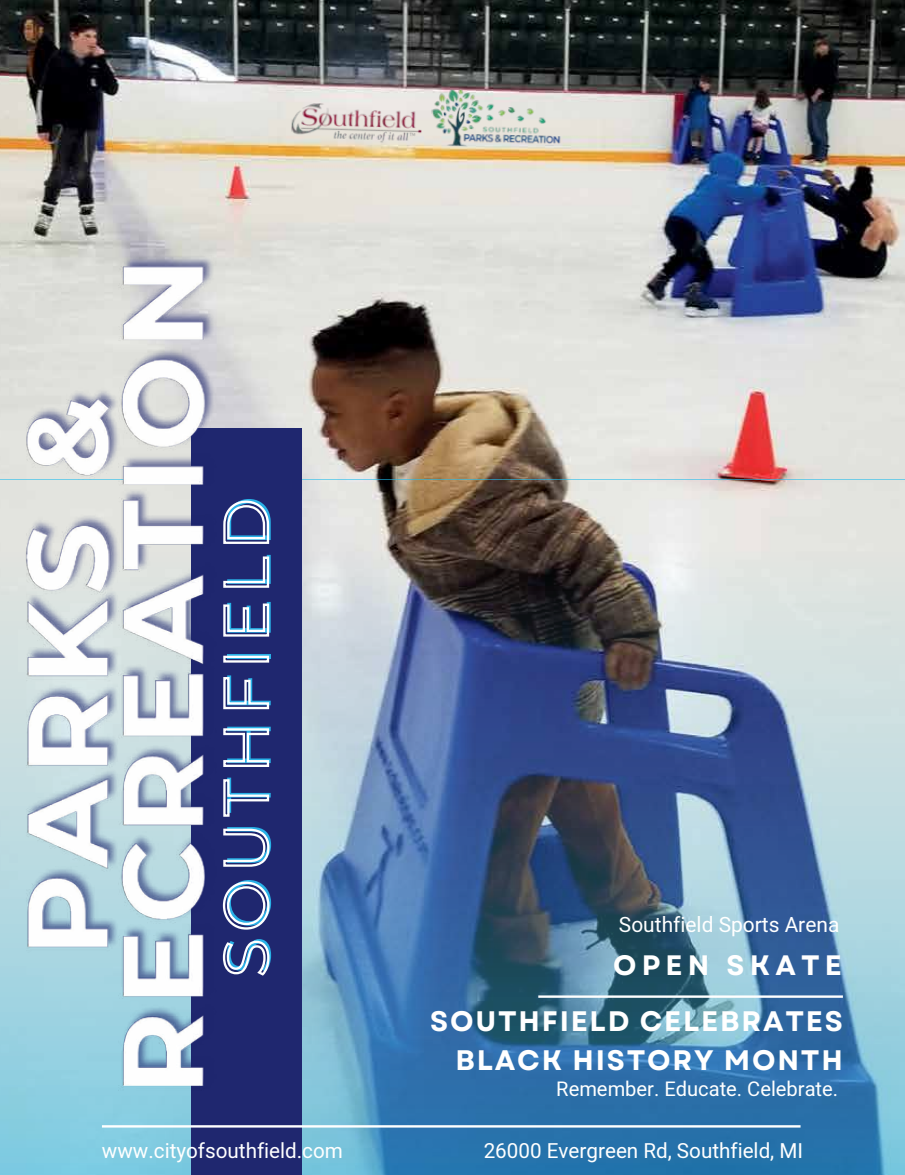
<style>
.page{position:relative;width:905px;height:1175px;background:#fff}
.page>*{position:absolute;margin:0;border:0;box-sizing:border-box;transform-origin:0 0}
.t1{font:62.1px "Montserrat";letter-spacing:.115em;color:#28b0e6}
.t2{font:700 28.2px/38.7px "Garet";letter-spacing:.065em;color:#fff;text-align:right}
.t3{font:700 28.05px "Garet";letter-spacing:.185em;color:#fff}
.t4{font:20.85px "Heebo";color:#fff}
.t5{font:20.55px "Heebo";color:#fff}
.t6{font:20.1px "Heebo";color:#fff}
</style>
<div class="page">
<img style="left:0;top:0;width:904px;height:479px">
<img style="left:0;top:479px;width:904px;height:695px">
<hr style="left:538px;top:995px;width:304px;height:2px;background:#fff">
<img style="left:291px;top:102px;width:131px;height:41px">
<img style="left:430px;top:89px;width:133px;height:60px">
<div style="left:191px;top:428px;width:111px;height:746px;background:#1f276f"></div>
<img style="left:0;top:250px;width:233px;height:845px">
<svg style="left:221px;top:499px;width:49px;height:478px"></svg>
<hr style="left:102px;top:1125px;width:698px;height:2px;background:#fff">
<h1 class="t1" style="left:206px;top:974px;width:480px;rotate:-90deg">SOUTHFIELD</h1>
<p class="t4" style="left:619px;top:910px;width:222px">Southfield Sports Arena</p>
<h3 class="t3" style="left:613px;top:947px;width:230px">OPEN SKATE</h3>
<h2 class="t2" style="left:430px;top:1002px;width:414px">SOUTHFIELD CELEBRATES<br>BLACK HISTORY MONTH</h2>
<p class="t6" style="left:556px;top:1074px;width:283px">Remember. Educate. Celebrate.</p>
<p class="t5" style="left:102px;top:1136px;width:242px">www.cityofsouthfield.com</p>
<p class="t5" style="left:483px;top:1136px;width:321px">26000 Evergreen Rd, Southfield, MI</p>
</div>
